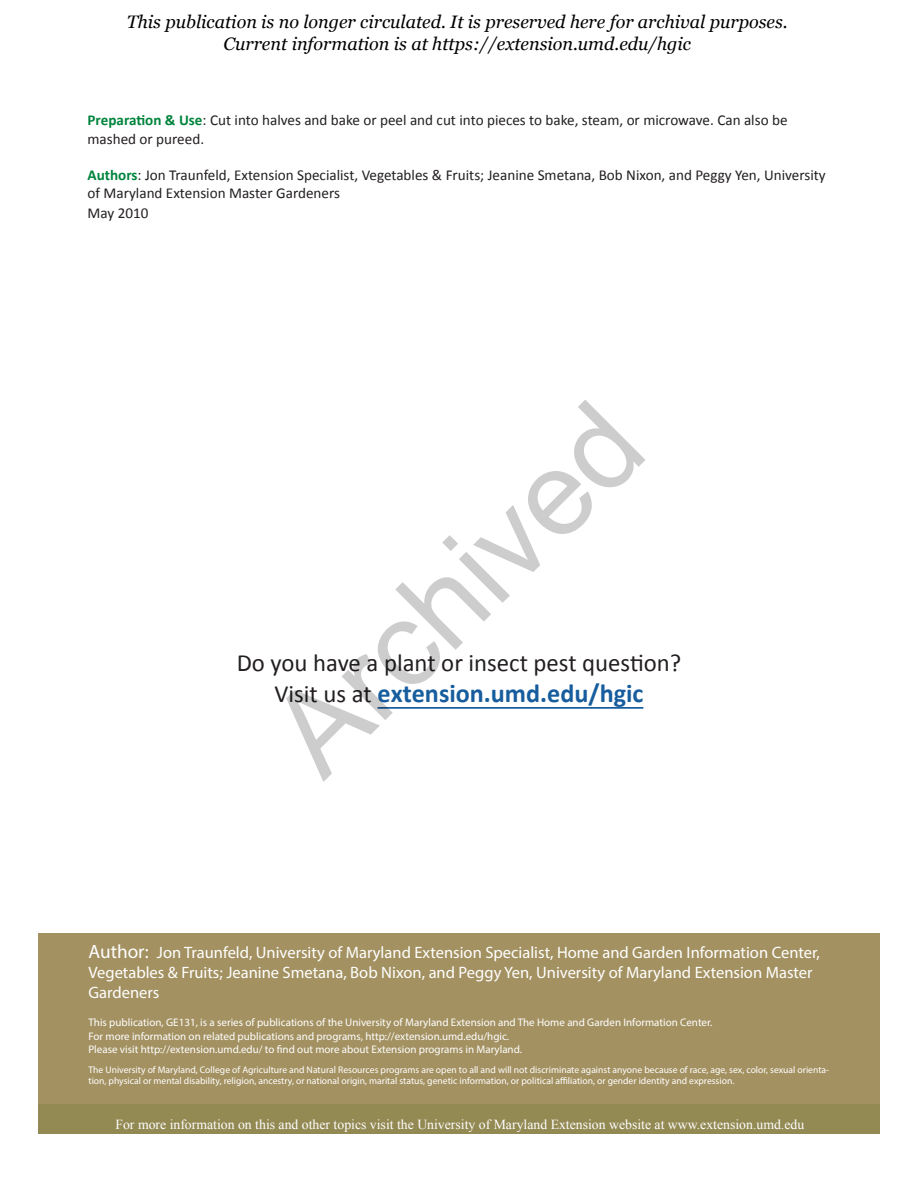
<style>
.page{position:relative;width:918px;height:1188px;background:#fff}
.page>*{position:absolute;margin:0;border:0;box-sizing:border-box;transform-origin:0 0}
.t1{font:119.25px "Arial";color:rgb(0 0 0/.2)}
.t2{font:700 26.1px "Calibri";color:#175d9e}
.t3{font:24.75px "Calibri";color:#231f20}
.t4{font:italic 18px/21.6px "Georgia";color:#000;text-align:center}
.t5{font:16.5px/19.8px "Myriad Pro";color:#fff}
.t6{font:15.15px/18.1px "Calibri";color:#231f20}
.t7{font:13.8px "Times New Roman";color:#fff}
.t8{font:10.95px/13.2px "Myriad Pro";color:#fff}
.t9{font:9.6px/11.6px "Myriad Pro";color:#fff}
.s1{font-weight:700;color:#00843d}
.s2{font-weight:400;font-size:24.75px;color:#231f20}
.s3{font-size:19.2px}
</style>
<div class="page">
<div style="left:38px;top:1104px;width:842px;height:30px;background:#938953"></div>
<div style="left:38px;top:933px;width:842px;height:170px;background:#a39161"></div>
<hr style="left:378px;top:707px;width:265px;height:2px;background:#175d9e">
<h3 class="t4" style="left:127px;top:12px;width:663px">This publication is no longer circulated. It is preserved here for archival purposes.<br>Current information is at https://extension.umd.edu/hgic</h3>
<p class="t6" style="left:88px;top:111px;width:701px"><span class="s1">Preparation &amp; Use</span>: Cut into halves and bake or peel and cut into pieces to bake, steam, or microwave. Can also be mashed or pureed.</p>
<p class="t6" style="left:88px;top:166px;width:740px"><span class="s1">Authors</span>: Jon Traunfeld, Extension Specialist, Vegetables &amp; Fruits; Jeanine Smetana, Bob Nixon, and Peggy Yen, University of Maryland Extension Master Gardeners</p>
<p class="t6" style="left:88px;top:204px;width:62px">May 2010</p>
<h1 class="t1" style="left:236px;top:694px;width:465px;rotate:-45deg">Archived</h1>
<p class="t3" style="left:237px;top:647px;width:446px">Do you have a plant or insect pest question?</p>
<p class="t2" style="left:275px;top:677px;width:370px"><span class="s2">Visit us at</span> extension.umd.edu/hgic</p>
<p class="t5" style="left:89px;top:943px;width:733px"><span class="s3">Author:</span> Jon Traunfeld, University of Maryland Extension Specialist, Home and Garden Information Center,<br>Vegetables &amp; Fruits; Jeanine Smetana, Bob Nixon, and Peggy Yen, University of Maryland Extension Master<br>Gardeners</p>
<p class="t8" style="left:89px;top:1016px;width:625px">This publication, GE131, is a series of publications of the University of Maryland Extension and The Home and Garden Information Center.<br>For more information on related publications and programs, http://extension.umd.edu/hgic.<br>Please visit http://extension.umd.edu/ to find out more about Extension programs in Maryland.</p>
<p class="t9" style="left:89px;top:1063px;width:742px">The University of Maryland, College of Agriculture and Natural Resources programs are open to all and will not discriminate against anyone because of race, age, sex, color, sexual orienta&shy;tion, physical or mental disability, religion, ancestry, or national origin, marital status, genetic information, or political affiliation, or gender identity and expression.</p>
<p class="t7" style="left:115px;top:1115px;width:690px">For more information on this and other topics visit the University of Maryland Extension website at www.extension.umd.edu</p>
</div>
